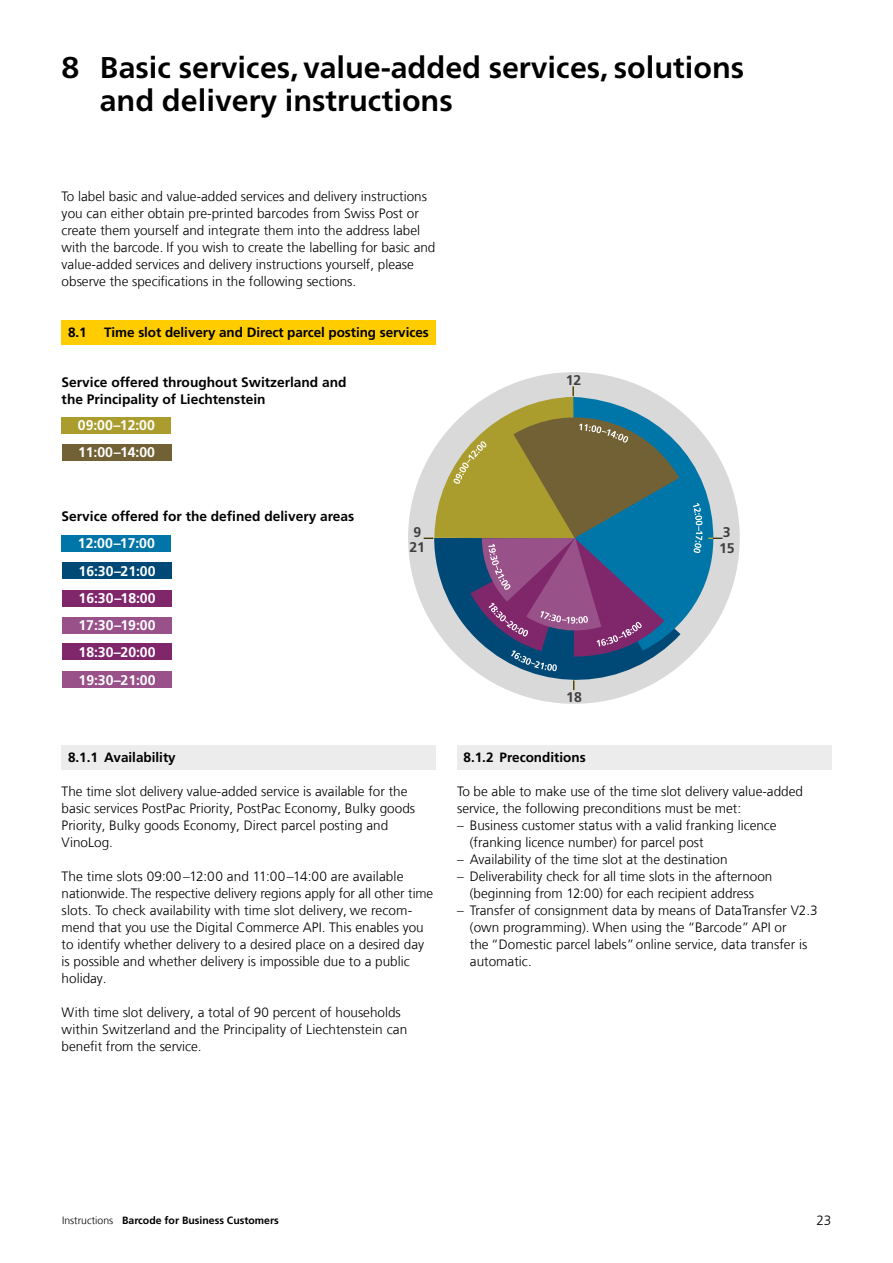
<style>
.page{position:relative;width:893px;height:1263px;background:#fff}
.page>*{position:absolute;margin:0;border:0;box-sizing:border-box;transform-origin:0 0}
.t1{font:700 30px/33px "Frutiger Neue LT Pro";color:#000}
.t2{font:700 14.1px/27.2px "Frutiger";letter-spacing:-.005em;color:#fff}
.t3{font:700 14.1px/15.1px "Frutiger";letter-spacing:-.005em;color:#404040}
.t4{font:700 13.8px/16.4px "Frutiger";color:#020202}
.t5{font:300 13.5px/17px "Frutiger LT Com";color:#000}
.t6{font:700 13.5px "Frutiger LT Com";letter-spacing:-.005em;color:#000}
.t7{font:700 10.5px "Frutiger LT Com";color:#000}
.s1{font-weight:300}
</style>
<div class="page">
<div style="left:62px;top:320px;width:374px;height:25px;background:#fc0"></div>
<div style="left:62px;top:745px;width:374px;height:25px;background:#ececec"></div>
<div style="left:62px;top:417px;width:109px;height:16px;background:#aa9d2e"></div>
<div style="left:62px;top:444px;width:109px;height:16px;background:#716135"></div>
<div style="left:62px;top:535px;width:109px;height:16px;background:#0076a8"></div>
<div style="left:62px;top:563px;width:110px;height:16px;background:#004976"></div>
<div style="left:62px;top:590px;width:110px;height:16px;background:#80276c"></div>
<div style="left:62px;top:617px;width:110px;height:16px;background:#995289"></div>
<div style="left:62px;top:644px;width:110px;height:16px;background:#80276c"></div>
<div style="left:62px;top:672px;width:110px;height:16px;background:#995289"></div>
<div style="left:408px;top:372px;width:332px;height:332px;background:#d9d9d9;border-radius:50%"></div>
<svg style="left:424px;top:386px;width:299px;height:309px"></svg>
<div style="left:457px;top:745px;width:374px;height:25px;background:#ececec"></div>
<h2 class="t1" style="left:100px;top:51px;width:646px;text-indent:-38px">8 Basic services, value-added services, solutions and delivery instructions</h2>
<p class="t5" style="left:62px;top:188px;width:375px">To label basic and value-added services and delivery instructions you can either obtain pre-printed barcodes from Swiss Post or create them yourself and integrate them into the address label with the barcode. If you wish to create the labelling for basic and value-added services and delivery instructions yourself, please observe the specifications in the following sections.</p>
<h3 class="t6" style="left:68px;top:324px;width:20px">8.1</h3>
<h3 class="t6" style="left:104px;top:324px;width:326px">Time slot delivery and Direct parcel posting services</h3>
<p class="t4" style="left:62px;top:374px;width:286px">Service offered throughout Switzerland and the Principality of Liechtenstein</p>
<p class="t2" style="left:78px;top:411px;width:79px">09:00–12:00<br>11:00–14:00</p>
<p class="t4" style="left:62px;top:508px;width:294px">Service offered for the defined delivery areas</p>
<p class="t2" style="left:78px;top:530px;width:79px;text-align:justify">12:00–17:00<br>16:30–21:00<br>16:30–18:00<br>17:30–19:00<br>18:30–20:00</p>
<p class="t2" style="left:79px;top:666px;width:78px">19:30–21:00</p>
<p class="t3" style="left:409px;top:524px;width:17px">9<br>21</p>
<h4 class="t6" style="left:68px;top:750px;width:109px">8.1.1 Availability</h4>
<p class="t5" style="left:62px;top:783px;width:355px">The time slot delivery value-added service is available for the basic services PostPac Priority, PostPac Economy, Bulky goods Priority, Bulky goods Economy, Direct parcel posting and VinoLog.</p>
<p class="t5" style="left:62px;top:868px;width:373px">The time slots 09:00–12:00 and 11:00–14:00 are available nationwide. The respective delivery regions apply for all other time slots. To check availability with time slot delivery, we recom&shy;mend that you use the Digital Commerce API. This enables you to identify whether delivery to a desired place on a desired day is possible and whether delivery is impossible due to a public holiday.</p>
<p class="t5" style="left:62px;top:1004px;width:347px">With time slot delivery, a total of 90 percent of households within Switzerland and the Principality of Liechtenstein can benefit from the service.</p>
<p class="t3" style="left:566px;top:373px;width:17px">12</p>
<p class="t3" style="left:566px;top:689px;width:17px">18</p>
<p class="t3" style="left:719px;top:525px;width:17px">3<br>15</p>
<h4 class="t6" style="left:463px;top:750px;width:124px">8.1.2 Preconditions</h4>
<p class="t5" style="left:457px;top:783px;width:347px">To be able to make use of the time slot delivery value-added service, the following preconditions must be met:</p>
<p class="t5" style="left:457px;top:817px;width:321px">– Business customer status with a valid franking licence</p>
<p class="t5" style="left:470px;top:834px;width:235px">(franking licence number) for parcel post</p>
<p class="t5" style="left:457px;top:851px;width:272px">– Availability of the time slot at the destination</p>
<p class="t5" style="left:457px;top:868px;width:317px">– Deliverability check for all time slots in the afternoon</p>
<p class="t5" style="left:470px;top:885px;width:286px">(beginning from 12:00) for each recipient address</p>
<p class="t5" style="left:457px;top:902px;width:362px">– Transfer of consignment data by means of DataTransfer V2.3</p>
<p class="t5" style="left:470px;top:919px;width:339px">(own programming). When using the “Barcode” API or the “Domestic parcel labels” online service, data transfer is automatic.</p>
<p class="t7" style="left:62px;top:1214px;width:218px"><span class="s1">Instructions</span> Barcode for Business Customers</p>
<p class="t5" style="left:816px;top:1212px;width:16px">23</p>
</div>
